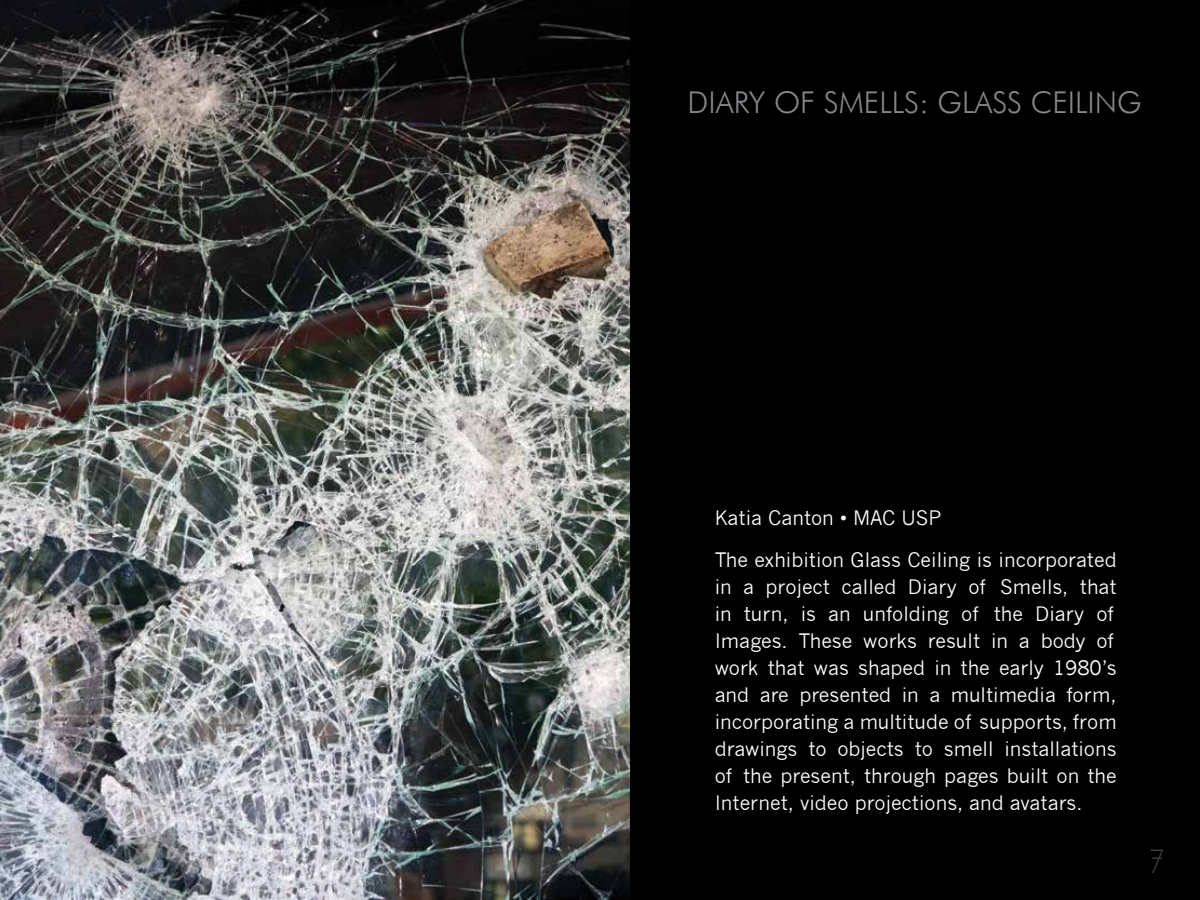
<style>
.page{position:relative;width:1200px;height:900px;background:#000}
.page>*{position:absolute;margin:0;border:0;box-sizing:border-box;transform-origin:0 0}
.t1{font:300 30px "Futura BT";color:#88868b}
.t2{font:30px "Anson";color:#433e40}
.t3{font:19.5px/27px "News Gothic";color:#fff}
</style>
<div class="page">
<img style="left:0;top:0;width:630px;height:900px">
<h1 class="t1" style="left:688px;top:84px;width:456px">DIARY OF SMELLS: GLASS CEILING</h1>
<p class="t3" style="left:715px;top:505px;width:229px">Katia Canton • MAC USP</p>
<p class="t3" style="left:715px;top:547px;width:404px">The exhibition Glass Ceiling is incorporated in a project called Diary of Smells, that in turn, is an unfolding of the Diary of Images. These works result in a body of work that was shaped in the early 1980’s and are presented in a multimedia form, incorporating a multitude of supports, from drawings to objects to smell installations of the present, through pages built on the Internet, video projections, and avatars.</p>
<h1 class="t2" style="left:1149px;top:848px;width:17px">7</h1>
</div>
